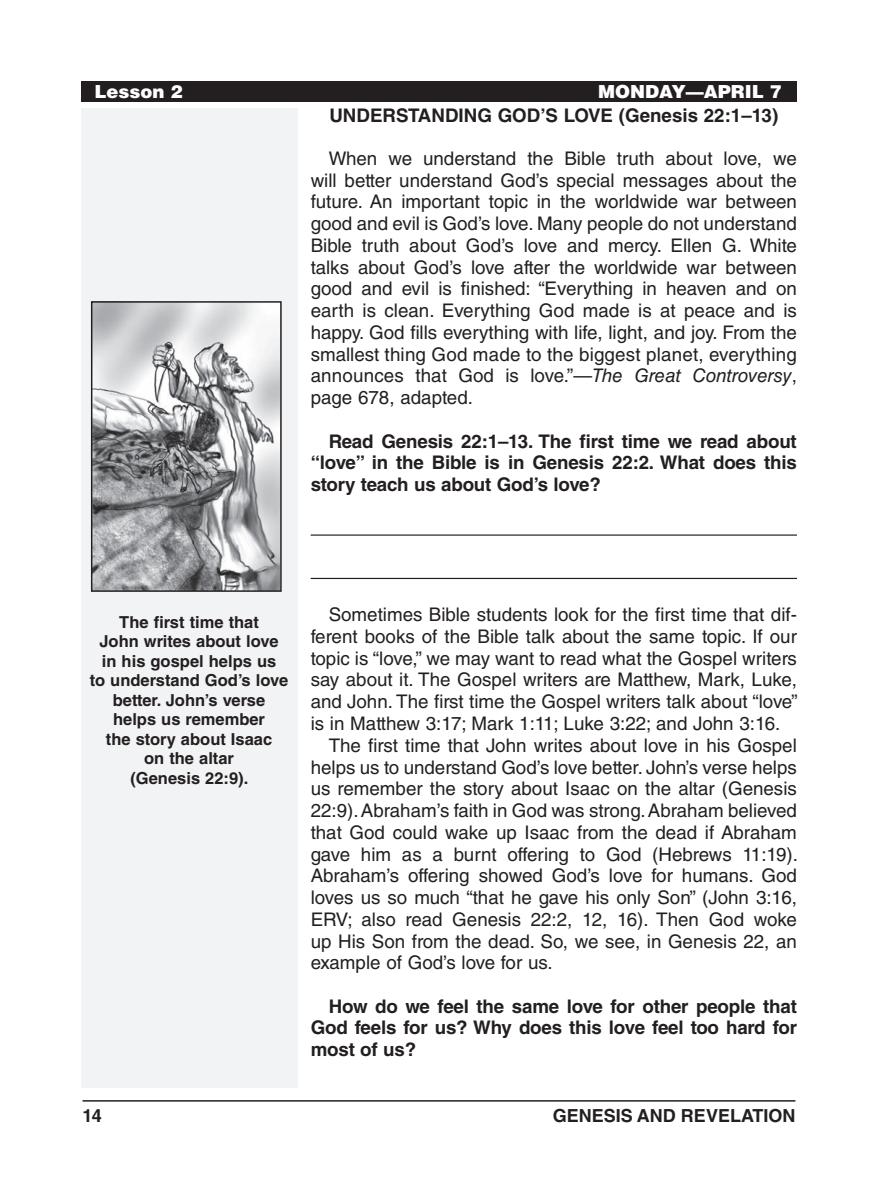
<style>
.page{position:relative;width:878px;height:1202px;background:#fff}
.page>*{position:absolute;margin:0;border:0;box-sizing:border-box;transform-origin:0 0}
.Body_Text_SpaceBefor{font:18.75px/21.8px "Helvetica LT Std";color:#231f20;text-align:justify}
.Body_Text{font:18.75px/21.8px "Helvetica LT Std";color:#231f20;text-align:justify}
.Body_Text_Bold_Space{font:700 18.75px/21.8px "Helvetica LT Std";letter-spacing:-.01em;color:#231f20;text-align:justify}
.Subheadings{font:700 18.75px "Helvetica LT Std";color:#231f20}
.t1{font:700 18px "Helvetica LT Std";color:#231f20}
.Running_Head_-_Left{font:900 18px "Helvetica LT Std";color:#fff}
.Image_Captions{font:700 16.5px/19.5px "Helvetica LT Std";color:#231f20;text-align:center}
.s1{font-style:italic}
</style>
<div class="page">
<hr style="left:82px;top:1100px;width:713px;height:1px;background:#231f20">
<div style="left:81px;top:108px;width:216px;height:979px;background:#f2f3f4"></div>
<div style="left:81px;top:81px;width:715px;height:20px;background:#231f20"></div>
<hr style="left:310px;top:534px;width:486px;height:1px;background:#231f20">
<hr style="left:310px;top:578px;width:486px;height:1px;background:#231f20">
<img style="left:94px;top:304px;width:185px;height:285px">
<div style="left:91px;top:301px;width:191px;height:291px;border:2px solid #231f20"></div>
<p class="Running_Head_-_Left" style="left:94px;top:79px;width:90px">Lesson 2</p>
<p class="Running_Head_-_Left" style="left:598px;top:79px;width:185px">MONDAY—APRIL 7</p>
<p class="Subheadings" style="left:329px;top:103px;width:450px">UNDERSTANDING GOD’S LOVE (Genesis 22:1–13)</p>
<p class="Body_Text_SpaceBefor" style="left:310px;top:147px;width:488px;text-indent:18px">When we understand the Bible truth about love, we will better understand God’s special messages about the future. An important topic in the worldwide war between good and evil is God’s love. Many people do not understand Bible truth about God’s love and mercy. Ellen G. White talks about God’s love after the worldwide war between good and evil is finished: “Everything in heaven and on earth is clean. Everything God made is at peace and is happy. God fills everything with life, light, and joy. From the smallest thing God made to the biggest planet, everything announces that God is love.”—<span class="s1">The Great Controversy</span>, page 678, adapted.</p>
<p class="Body_Text_Bold_Space" style="left:310px;top:430px;width:488px;text-indent:18px">Read Genesis 22:1–13. The first time we read about “love” in the Bible is in Genesis 22:2. What does this story teach us about God’s love?</p>
<p class="Image_Captions" style="left:119px;top:612px;width:141px">The first time that</p>
<p class="Image_Captions" style="left:100px;top:631px;width:180px">John writes about love</p>
<p class="Image_Captions" style="left:102px;top:651px;width:176px">in his gospel helps us</p>
<p class="Image_Captions" style="left:90px;top:670px;width:200px">to understand God’s love better. John’s verse</p>
<p class="Image_Captions" style="left:113px;top:709px;width:153px">helps us remember</p>
<p class="Image_Captions" style="left:106px;top:729px;width:168px">the story about Isaac</p>
<p class="Image_Captions" style="left:144px;top:748px;width:91px">on the altar</p>
<p class="Image_Captions" style="left:130px;top:768px;width:119px">(Genesis 22:9).</p>
<p class="Body_Text_SpaceBefor" style="left:310px;top:603px;width:488px;text-indent:18px">Sometimes Bible students look for the first time that dif&shy;ferent books of the Bible talk about the same topic. If our topic is “love,” we may want to read what the Gospel writers say about it. The Gospel writers are Matthew, Mark, Luke, and John. The first time the Gospel writers talk about “love” is in Matthew 3:17; Mark 1:11; Luke 3:22; and John 3:16.</p>
<p class="Body_Text" style="left:310px;top:734px;width:489px;text-indent:18px">The first time that John writes about love in his Gospel helps us to understand God’s love better. John’s verse helps us remember the story about Isaac on the altar (Genesis 22:9). Abraham’s faith in God was strong. Abraham believed that God could wake up Isaac from the dead if Abraham gave him as a burnt offering to God (Hebrews 11:19).<br>Abraham’s offering showed God’s love for humans. God loves us so much “that he gave his only Son” (John 3:16, ERV; also read Genesis 22:2, 12, 16). Then God woke up His Son from the dead. So, we see, in Genesis 22, an example of God’s love for us.</p>
<p class="Body_Text_Bold_Space" style="left:310px;top:995px;width:488px;text-indent:18px">How do we feel the same love for other people that God feels for us? Why does this love feel too hard for most of us?</p>
<p class="t1" style="left:82px;top:1104px;width:21px">14</p>
<p class="t1" style="left:552px;top:1104px;width:244px">GENESIS AND REVELATION</p>
</div>
